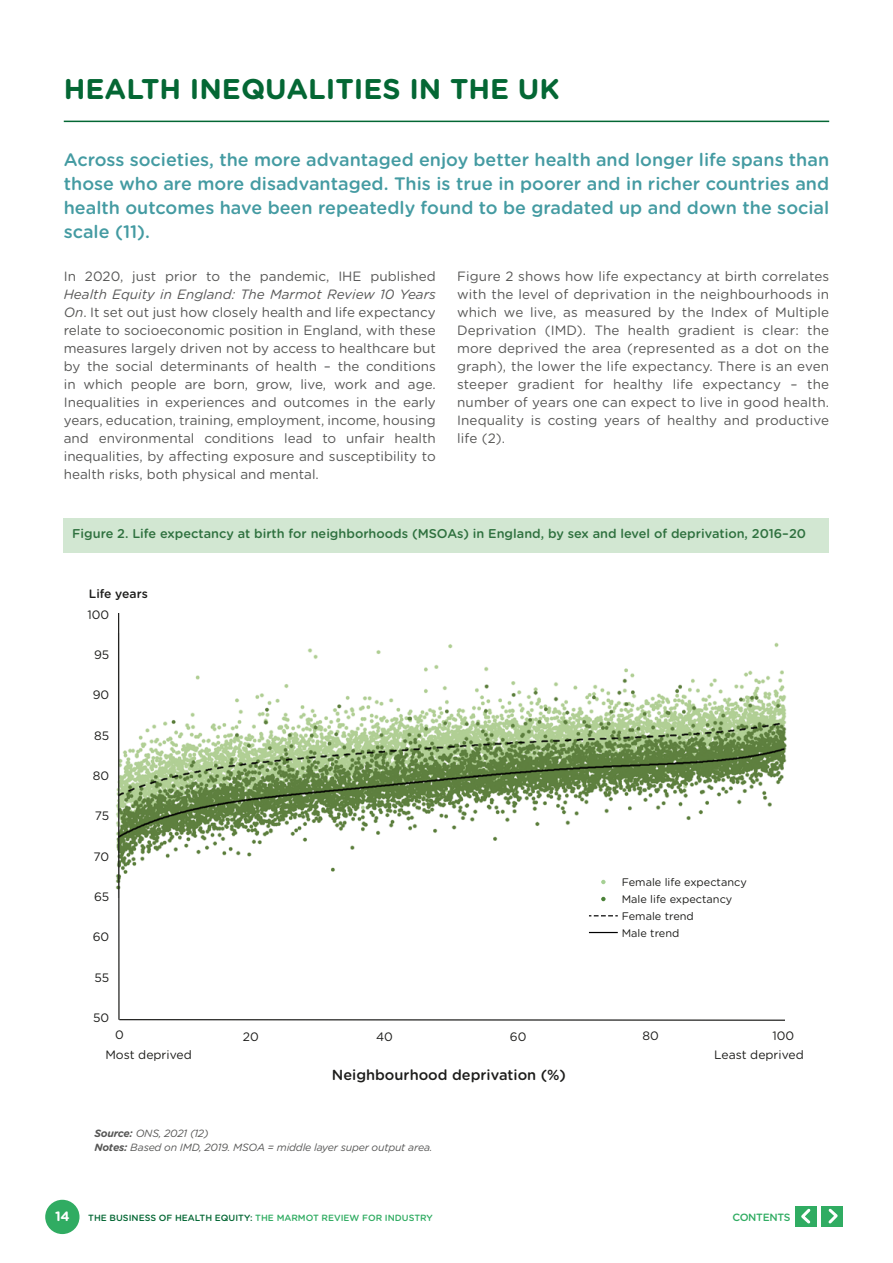
<style>
.page{position:relative;width:893px;height:1263px;background:#fff}
.page>*{position:absolute;margin:0;border:0;box-sizing:border-box;transform-origin:0 0}
.t1{font:700 28.5px "Gotham Rounded";color:#046734}
.t2{font:500 18px/24px "Gotham Rounded";color:#449ba2;text-align:justify}
.t3{font:500 14.55px "Gotham Rounded";color:#1d1d1b}
.t4{font:13.5px/18px "Gotham Rounded";color:#575756;text-align:justify}
.t5{font:700 13.5px "Gotham Rounded";color:#fff}
.t6{font:500 12.75px "Gotham Rounded";color:#2f713f}
.t7{font:12.15px "Gotham Rounded";color:#1d1d1b}
.t8{font:500 12.15px "Gotham Rounded";color:#1d1d1b}
.t9{font:10.95px/17.1px "Gotham Rounded";color:#1d1d1b}
.t10{font:italic 10.5px/13.5px "Gotham Rounded";letter-spacing:-.02em;color:#575756}
.t11{font:500 10.5px "Gotham Rounded";letter-spacing:-.03em;color:#30ac62}
.t12{font:500 9px "Gotham Rounded";color:#046734}
.s1{font-style:italic}
.s2{font-weight:700}
.s3{color:#30ac62}
</style>
<div class="page">
<div style="left:45px;top:1200px;width:35px;height:34px;background:#30ac62;border-radius:50%"></div>
<div style="left:796px;top:1206px;width:21px;height:20px;background:#30ac62"></div>
<svg style="left:801px;top:1208px;width:10px;height:16px"></svg>
<div style="left:822px;top:1206px;width:21px;height:20px;background:#30ac62"></div>
<svg style="left:828px;top:1208px;width:10px;height:16px"></svg>
<hr style="left:64px;top:121px;width:765px;height:1px;background:#046734">
<div style="left:64px;top:519px;width:765px;height:34px;background:#d2e7d2"></div>
<img style="left:115px;top:642px;width:672px;height:248px">
<div style="left:707px;top:637px;width:52px;height:17px;background:#fff"></div>
<hr style="left:118px;top:613px;width:2px;height:407px;background:#1d1d1b">
<svg style="left:118px;top:1018px;width:667px;height:3px"></svg>
<div style="left:581px;top:823px;width:225px;height:164px;background:#fff"></div>
<svg style="left:589px;top:915px;width:29px;height:1px"></svg>
<svg style="left:589px;top:932px;width:29px;height:1px"></svg>
<svg style="left:601px;top:897px;width:5px;height:4px"></svg>
<svg style="left:601px;top:880px;width:5px;height:4px"></svg>
<h1 class="t1" style="left:64px;top:68px;width:497px">HEALTH INEQUALITIES IN THE UK</h1>
<p class="t2" style="left:64px;top:147px;width:767px">Across societies, the more advantaged enjoy better health and longer life spans than those who are more disadvantaged. This is true in poorer and in richer countries and health outcomes have been repeatedly found to be gradated up and down the social scale (11).</p>
<p class="t4" style="left:64px;top:266px;width:374px">In 2020, just prior to the pandemic, IHE published</p>
<p class="t4" style="left:64px;top:284px;width:374px"><span class="s1">Health Equity in England: The Marmot Review 10 Years On</span>. It set out just how closely health and life expectancy relate to socioeconomic position in England, with these measures largely driven not by access to healthcare but by the social determinants of health – the conditions in which people are born, grow, live, work and age.<br>Inequalities in experiences and outcomes in the early years, education, training, employment, income, housing and environmental conditions lead to unfair health inequalities, by affecting exposure and susceptibility to health risks, both physical and mental.</p>
<p class="t4" style="left:457px;top:266px;width:374px">Figure 2 shows how life expectancy at birth correlates with the level of deprivation in the neighbourhoods in which we live, as measured by the Index of Multiple Deprivation (IMD). The health gradient is clear: the more deprived the area (represented as a dot on the graph), the lower the life expectancy. There is an even steeper gradient for healthy life expectancy – the number of years one can expect to live in good health.<br>Inequality is costing years of healthy and productive life (2).</p>
<p class="t6" style="left:72px;top:524px;width:735px">Figure 2. Life expectancy at birth for neighborhoods (MSOAs) in England, by sex and level of deprivation, 2016–20</p>
<p class="t8" style="left:89px;top:585px;width:60px">Life years</p>
<p class="t7" style="left:88px;top:606px;width:23px">100</p>
<p class="t7" style="left:94px;top:646px;width:17px">95</p>
<p class="t7" style="left:93px;top:687px;width:18px">90</p>
<p class="t7" style="left:94px;top:727px;width:17px">85</p>
<p class="t7" style="left:93px;top:767px;width:18px">80</p>
<p class="t7" style="left:95px;top:808px;width:16px">75</p>
<p class="t7" style="left:94px;top:848px;width:17px">70</p>
<p class="t7" style="left:94px;top:888px;width:17px">65</p>
<p class="t7" style="left:93px;top:929px;width:18px">60</p>
<p class="t7" style="left:94px;top:969px;width:16px">55</p>
<p class="t7" style="left:93px;top:1009px;width:18px">50</p>
<p class="t9" style="left:622px;top:873px;width:126px">Female life expectancy<br>Male life expectancy<br>Female trend<br>Male trend</p>
<p class="t7" style="left:115px;top:1026px;width:10px">0</p>
<p class="t7" style="left:243px;top:1028px;width:17px">20</p>
<p class="t7" style="left:376px;top:1028px;width:18px">40</p>
<p class="t7" style="left:510px;top:1028px;width:18px">60</p>
<p class="t7" style="left:643px;top:1027px;width:18px">80</p>
<p class="t7" style="left:772px;top:1027px;width:23px">100</p>
<p class="t7" style="left:105px;top:1047px;width:88px">Most deprived</p>
<p class="t7" style="left:714px;top:1047px;width:91px">Least deprived</p>
<p class="t3" style="left:332px;top:1064px;width:236px">Neighbourhood deprivation (%)</p>
<p class="t10" style="left:94px;top:1126px;width:340px"><span class="s2">Source:</span> ONS, 2021 (12)<br><span class="s2">Notes:</span> Based on IMD, 2019. MSOA = middle layer super output area.</p>
<p class="t5" style="left:55px;top:1206px;width:16px">14</p>
<p class="t12" style="left:88px;top:1211px;width:346px">THE BUSINESS OF HEALTH EQUITY: <span class="s3">THE MARMOT REVIEW FOR INDUSTRY</span></p>
<p class="t11" style="left:732px;top:1209px;width:60px">CONTENTS</p>
</div>
